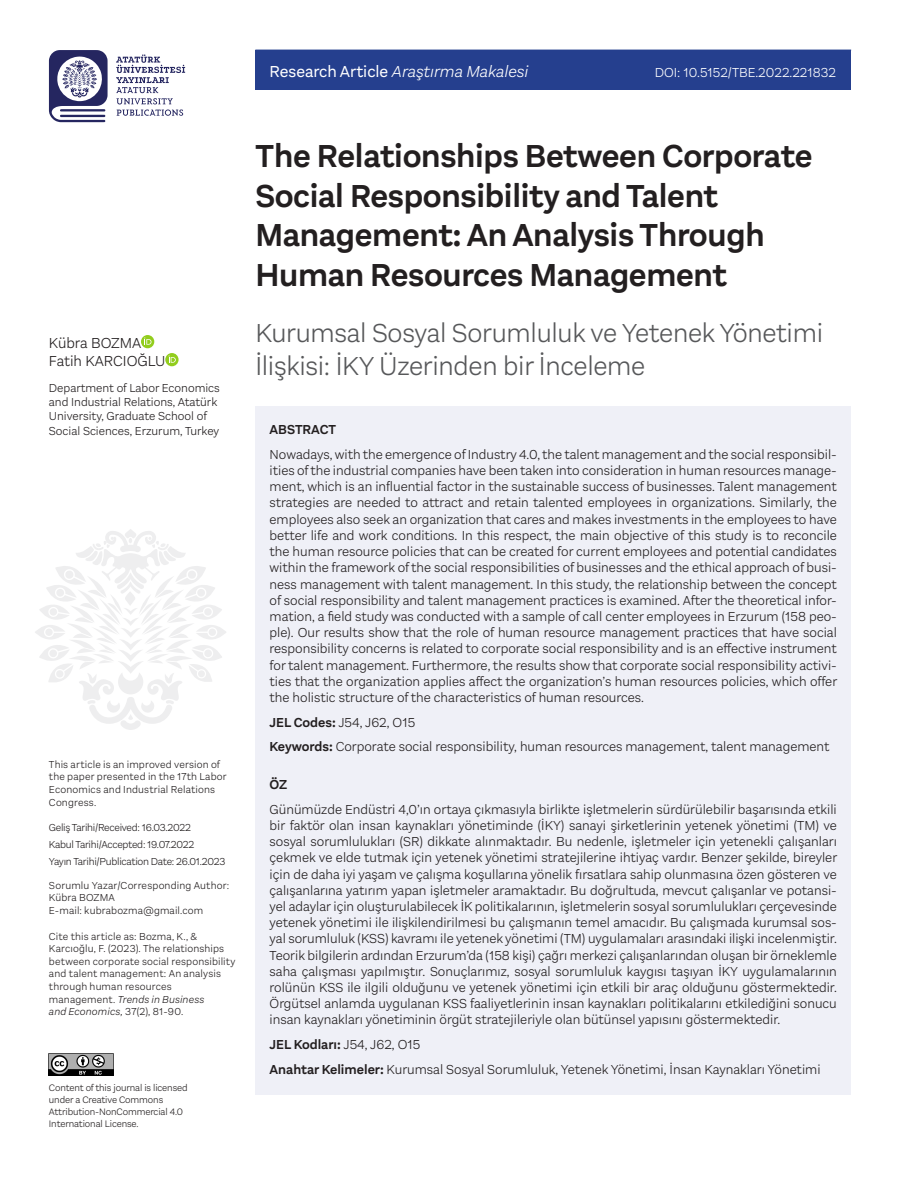
<style>
.page{position:relative;width:915px;height:1191px;background:#fff}
.page>*{position:absolute;margin:0;border:0;box-sizing:border-box;transform-origin:0 0}
.t1{font:600 33px/39.6px "Aestetico";letter-spacing:-.01em;color:#231f20}
.t2{font:300 27px/32.4px "Aestetico";letter-spacing:-.01em;color:#57585a}
.t3{font:italic 300 16.5px "Aestetico";color:#fff}
.t4{font:300 15px/18px "Aestetico";color:#231f20}
.t5{font:300 13.5px/16.2px "Aestetico";color:#231f20;text-align:justify}
.t6{font:300 13.5px "Aestetico";color:#fff}
.t7{font:600 13.5px "Aestetico";color:#231f20}
.t8{font:300 12px/14.4px "Aestetico";color:#231f20}
.t9{font:300 10.5px/12.6px "Aestetico";letter-spacing:.015em;color:#231f20}
.t10{font:300 10.5px/16.8px "Aestetico";letter-spacing:-.025em;color:#231f20}
.t11{font:300 9.75px/12px "Aestetico";letter-spacing:-.01em;color:#231f20}
.s1{font-weight:400;font-style:normal}
.s2{font-style:italic}
.s3{font-weight:600}
</style>
<div class="page">
<svg style="left:35px;top:529px;width:191px;height:201px"></svg>
<svg style="left:116px;top:54px;width:69px;height:62px"></svg>
<svg style="left:49px;top:50px;width:58px;height:72px"></svg>
<div style="left:255px;top:50px;width:595px;height:39px;background:#253f8e"></div>
<div style="left:255px;top:406px;width:595px;height:48px;background:#eff0f7"></div>
<div style="left:255px;top:432px;width:595px;height:282px;background:#eff0f7"></div>
<div style="left:255px;top:700px;width:595px;height:47px;background:#eff0f7"></div>
<div style="left:255px;top:724px;width:595px;height:48px;background:#eff0f7"></div>
<div style="left:255px;top:760px;width:595px;height:48px;background:#eff0f7"></div>
<div style="left:255px;top:787px;width:595px;height:249px;background:#eff0f7"></div>
<div style="left:255px;top:1022px;width:595px;height:48px;background:#eff0f7"></div>
<div style="left:255px;top:1047px;width:595px;height:47px;background:#eff0f7"></div>
<svg style="left:141px;top:335px;width:13px;height:13px"></svg>
<svg style="left:144px;top:337px;width:7px;height:8px"></svg>
<svg style="left:165px;top:353px;width:13px;height:13px"></svg>
<svg style="left:168px;top:355px;width:8px;height:8px"></svg>
<img style="left:49px;top:1053px;width:65px;height:22px">
<p class="t3" style="left:269px;top:62px;width:260px"><span class="s1">Research Article</span> Araştırma Makalesi</p>
<p class="t6" style="left:654px;top:65px;width:183px">doi : 10.5152/TBE.2022.221832</p>
<p class="t4" style="left:49px;top:334px;width:118px">Kübra BOZMA<br>Fatih KARCIOĞLU</p>
<p class="t8" style="left:49px;top:380px;width:172px">Department of Labor Economics and Industrial Relations, Atatürk University, Graduate School of Social Sciences, Erzurum, Turkey</p>
<p class="t9" style="left:49px;top:758px;width:179px">This article is an improved version of the paper presented in the 17th Labor<br>Economics and Industrial Relations<br>Congress.</p>
<p class="t10" style="left:49px;top:819px;width:178px">Geliş Tarihi/Received: 16.03.2022<br>Kabul Tarihi/Accepted: 19.07.2022<br>Yayın Tarihi/Publication Date: 26.01.2023</p>
<p class="t9" style="left:49px;top:879px;width:182px">Sorumlu Yazar/Corresponding Author:<br>Kübra BOZMA<br>E-mail: kubrabozma@gmail.com</p>
<p class="t9" style="left:49px;top:929px;width:188px">Cite this article as: Bozma, K., &amp; Karcıoğlu, F. (2023). The relationships between corporate social responsibility and talent management: An analysis through human resources management. <span class="s2">Trends in Business<br>and Economics,</span> 37(2), 81-90.</p>
<p class="t11" style="left:49px;top:1081px;width:140px">Content of this journal is licensed under a Creative Commons<br>Attribution-NonCommercial 4.0<br>International License.</p>
<h1 class="t1" style="left:255px;top:137px;width:558px">The Relationships Between Corporate Social Responsibility and Talent Management: An Analysis Through Human Resources Management</h1>
<h2 class="t2" style="left:255px;top:317px;width:569px">Kurumsal Sosyal Sorumluluk ve Yetenek Yönetimi<br>İlişkisi: İKY Üzerinden bir İnceleme</h2>
<p class="t7" style="left:269px;top:422px;width:68px">ABSTRACT</p>
<p class="t5" style="left:269px;top:446px;width:569px">Nowadays, with the emergence of Industry 4.0, the talent management and the social responsibil&shy;ities of the industrial companies have been taken into consideration in human resources manage&shy;ment, which is an influential factor in the sustainable success of businesses. Talent management strategies are needed to attract and retain talented employees in organizations. Similarly, the employees also seek an organization that cares and makes investments in the employees to have better life and work conditions. In this respect, the main objective of this study is to reconcile the human resource policies that can be created for current employees and potential candidates within the framework of the social responsibilities of businesses and the ethical approach of busi&shy;ness management with talent management. In this study, the relationship between the concept of social responsibility and talent management practices is examined. After the theoretical infor&shy;mation, a field study was conducted with a sample of call center employees in Erzurum (158 peo&shy;ple). Our results show that the role of human resource management practices that have social responsibility concerns is related to corporate social responsibility and is an effective instrument for talent management. Furthermore, the results show that corporate social responsibility activi&shy;ties that the organization applies affect the organization’s human resources policies, which offer the holistic structure of the characteristics of human resources.</p>
<p class="t5" style="left:269px;top:709px;width:561px;line-height:24.8px"><span class="s3">JEL Codes:</span> J54, J62, O15<br><span class="s3">Keywords:</span> Corporate social responsibility, human resources management, talent management</p>
<p class="t7" style="left:269px;top:776px;width:19px">ÖZ</p>
<p class="t5" style="left:269px;top:801px;width:569px">Günümüzde Endüstri 4,0’ın ortaya çıkmasıyla birlikte işletmelerin sürdürülebilir başarısında etkili bir faktör olan insan kaynakları yönetiminde (İKY) sanayi şirketlerinin yetenek yönetimi (TM) ve sosyal sorumlulukları (SR) dikkate alınmaktadır. Bu nedenle, işletmeler için yetenekli çalışanları çekmek ve elde tutmak için yetenek yönetimi stratejilerine ihtiyaç vardır. Benzer şekilde, bireyler için de daha iyi yaşam ve çalışma koşullarına yönelik fırsatlara sahip olunmasına özen gösteren ve çalışanlarına yatırım yapan işletmeler aramaktadır. Bu doğrultuda, mevcut çalışanlar ve potansi&shy;yel adaylar için oluşturulabilecek İK politikalarının, işletmelerin sosyal sorumlulukları çerçevesinde yetenek yönetimi ile ilişkilendirilmesi bu çalışmanın temel amacıdır. Bu çalışmada kurumsal sos&shy;yal sorumluluk (KSS) kavramı ile yetenek yönetimi (TM) uygulamaları arasındaki ilişki incelenmiştir.<br>Teorik bilgilerin ardından Erzurum’da (158 kişi) çağrı merkezi çalışanlarından oluşan bir örneklemle saha çalışması yapılmıştır. Sonuçlarımız, sosyal sorumluluk kaygısı taşıyan İKY uygulamalarının rolünün KSS ile ilgili olduğunu ve yetenek yönetimi için etkili bir araç olduğunu göstermektedir.<br>Örgütsel anlamda uygulanan KSS faaliyetlerinin insan kaynakları politikalarını etkilediğini sonucu insan kaynakları yönetiminin örgüt stratejileriyle olan bütünsel yapısını göstermektedir.</p>
<p class="t5" style="left:269px;top:1032px;width:552px;line-height:24.8px"><span class="s3">JEL Kodları:</span> J54, J62, O15<br><span class="s3">Anahtar Kelimeler:</span> Kurumsal Sosyal Sorumluluk, Yetenek Yönetimi, İnsan Kaynakları Yönetimi</p>
</div>
